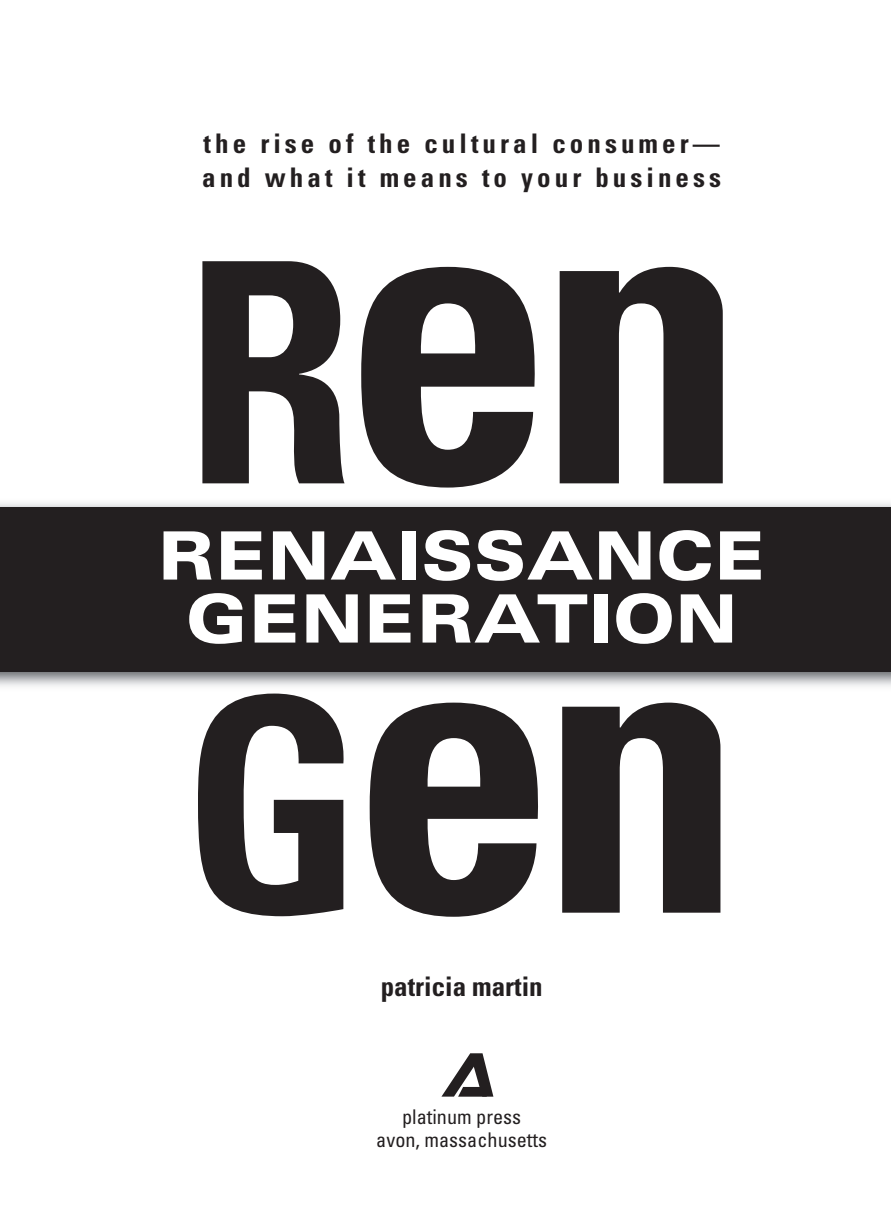
<style>
.page{position:relative;width:891px;height:1215px;background:#fff}
.page>*{position:absolute;margin:0;border:0;box-sizing:border-box;transform-origin:0 0}
.t1{font:900 expanded 66.83px/63px "Univers LT Std";color:#fff;text-align:center}
.t2{font:700 condensed 27px/34.2px "Univers LT Std";letter-spacing:.15em;color:#231f20}
.t3{font:700 condensed 27px "Univers LT Std";color:#231f20}
.t4{font:condensed 20.25px/22.5px "Univers LT Std";color:#231f20;text-align:center}
</style>
<div class="page">
<img style="left:0;top:503px;width:891px;height:184px">
<div style="left:0;top:508px;width:891px;height:164px;background:#231f20"></div>
<svg style="left:202px;top:261px;width:521px;height:227px;fill:#231f20"></svg>
<svg style="left:198px;top:694px;width:522px;height:223px;fill:#231f20"></svg>
<svg style="left:441px;top:1054px;width:52px;height:43px"></svg>
<p class="t2" style="left:202px;top:126px;width:521px">the rise of the cultural consumer— and what it means to your business</p>
<h1 class="t1" style="left:157px;top:524px;width:611px">RENAISSANCE<br>GENERATION</h1>
<p class="t3" style="left:381px;top:970px;width:163px">patricia martin</p>
<p class="t4" style="left:376px;top:1106px;width:172px">platinum press<br>avon, massachusetts</p>
</div>
